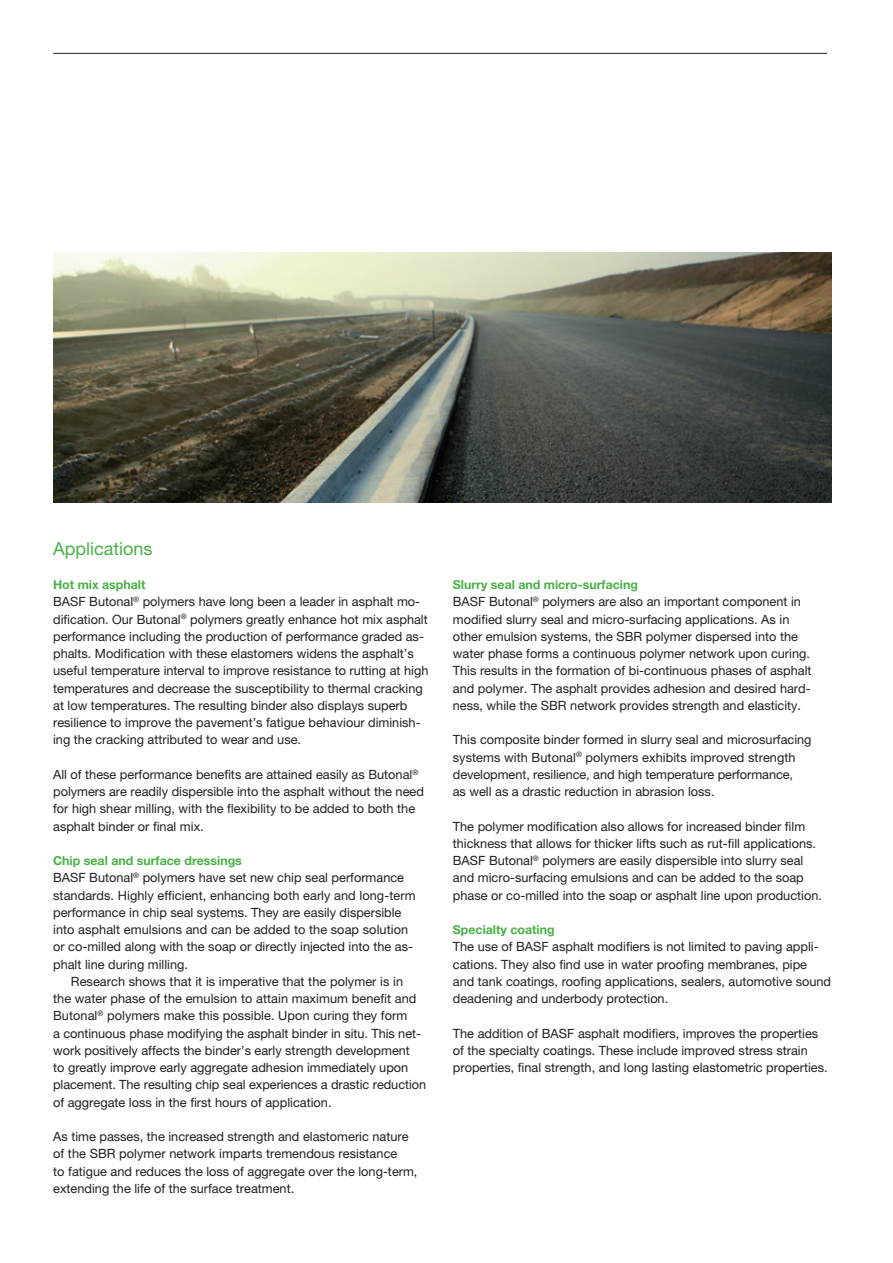
<style>
.page{position:relative;width:893px;height:1263px;background:#fff}
.page>*{position:absolute;margin:0;border:0;box-sizing:border-box;transform-origin:0 0}
.t1{font:18px "Helvetica Neue LT Pro";color:#49b045}
.t2{font:12.75px/17.2px "Helvetica Neue LT Pro";color:#231f20}
.t3{font:700 12.3px "Helvetica Neue LT Pro";color:#49b045}
</style>
<div class="page">
<hr style="left:53px;top:53px;width:774px;height:1px;background:#231f20">
<img style="left:53px;top:253px;width:778px;height:250px">
<h1 class="t1" style="left:53px;top:537px;width:101px">Applications</h1>
<p class="t3" style="left:53px;top:577px;width:94px">Hot mix asphalt</p>
<p class="t2" style="left:53px;top:593px;width:377px">BASF Butonal<sup>®</sup> polymers have long been a leader in asphalt mo&shy;dification. Our Butonal<sup>®</sup> polymers greatly enhance hot mix asphalt performance including the production of performance graded as&shy;phalts. Modification with these elastomers widens the asphalt’s useful temperature interval to improve resistance to rutting at high temperatures and decrease the susceptibility to thermal cracking at low temperatures. The resulting binder also displays superb resilience to improve the pavement’s fatigue behaviour diminish&shy;ing the cracking attributed to wear and use.</p>
<p class="t2" style="left:53px;top:765px;width:372px">All of these performance benefits are attained easily as Butonal<sup>® </sup>polymers are readily dispersible into the asphalt without the need for high shear milling, with the flexibility to be added to both the asphalt binder or fi nal mix.</p>
<p class="t3" style="left:53px;top:853px;width:190px">Chip seal and surface dressings</p>
<p class="t2" style="left:53px;top:869px;width:364px">BASF Butonal<sup>®</sup> polymers have set new chip seal performance standards. Highly efficient, enhancing both early and long-term performance in chip seal systems. They are easily dispersible into asphalt emulsions and can be added to the soap solution or co-milled along with the soap or directly injected into the as&shy;phalt line during milling.</p>
<p class="t2" style="left:53px;top:972px;width:374px;text-indent:18px">Research shows that it is imperative that the polymer is in<br>the water phase of the emulsion to attain maximum benefit and Butonal<sup>®</sup> polymers make this possible. Upon curing they form<br>a continuous phase modifying the asphalt binder in situ. This net&shy;work positively affects the binder’s early strength development<br>to greatly improve early aggregate adhesion immediately upon placement. The resulting chip seal experiences a drastic reduction of aggregate loss in the first hours of application.</p>
<p class="t2" style="left:53px;top:1128px;width:366px">As time passes, the increased strength and elastomeric nature of the SBR polymer network imparts tremendous resistance<br>to fatigue and reduces the loss of aggregate over the long-term, extending the life of the surface treatment.</p>
<p class="t3" style="left:453px;top:577px;width:187px">Slurry seal and micro-surfacing</p>
<p class="t2" style="left:453px;top:593px;width:360px">BASF Butonal<sup>®</sup> polymers are also an important component in modified slurry seal and micro-surfacing applications. As in other emulsion systems, the SBR polymer dispersed into the water phase forms a continuous polymer network upon curing.<br>This results in the formation of bi-continuous phases of asphalt and polymer. The asphalt provides adhesion and desired hard&shy;ness, while the SBR network provides strength and elasticity.</p>
<p class="t2" style="left:453px;top:731px;width:360px">This composite binder formed in slurry seal and microsurfacing systems with Butonal<sup>®</sup> polymers exhibits improved strength development, resilience, and high temperature performance,<br>as well as a drastic reduction in abrasion loss.</p>
<p class="t2" style="left:453px;top:817px;width:371px">The polymer modification also allows for increased binder fi lm thickness that allows for thicker lifts such as rut-fi ll applications.<br>BASF Butonal<sup>®</sup> polymers are easily dispersible into slurry seal and micro-surfacing emulsions and can be added to the soap phase or co-milled into the soap or asphalt line upon production.</p>
<p class="t3" style="left:453px;top:922px;width:103px">Specialty coating</p>
<p class="t2" style="left:453px;top:938px;width:380px">The use of BASF asphalt modifiers is not limited to paving appli&shy;cations. They also fi nd use in water proofi ng membranes, pipe and tank coatings, roofi ng applications, sealers, automotive sound deadening and underbody protection.</p>
<p class="t2" style="left:453px;top:1024px;width:376px">The addition of BASF asphalt modifiers, improves the properties of the specialty coatings. These include improved stress strain properties, fi nal strength, and long lasting elastometric properties.</p>
</div>
